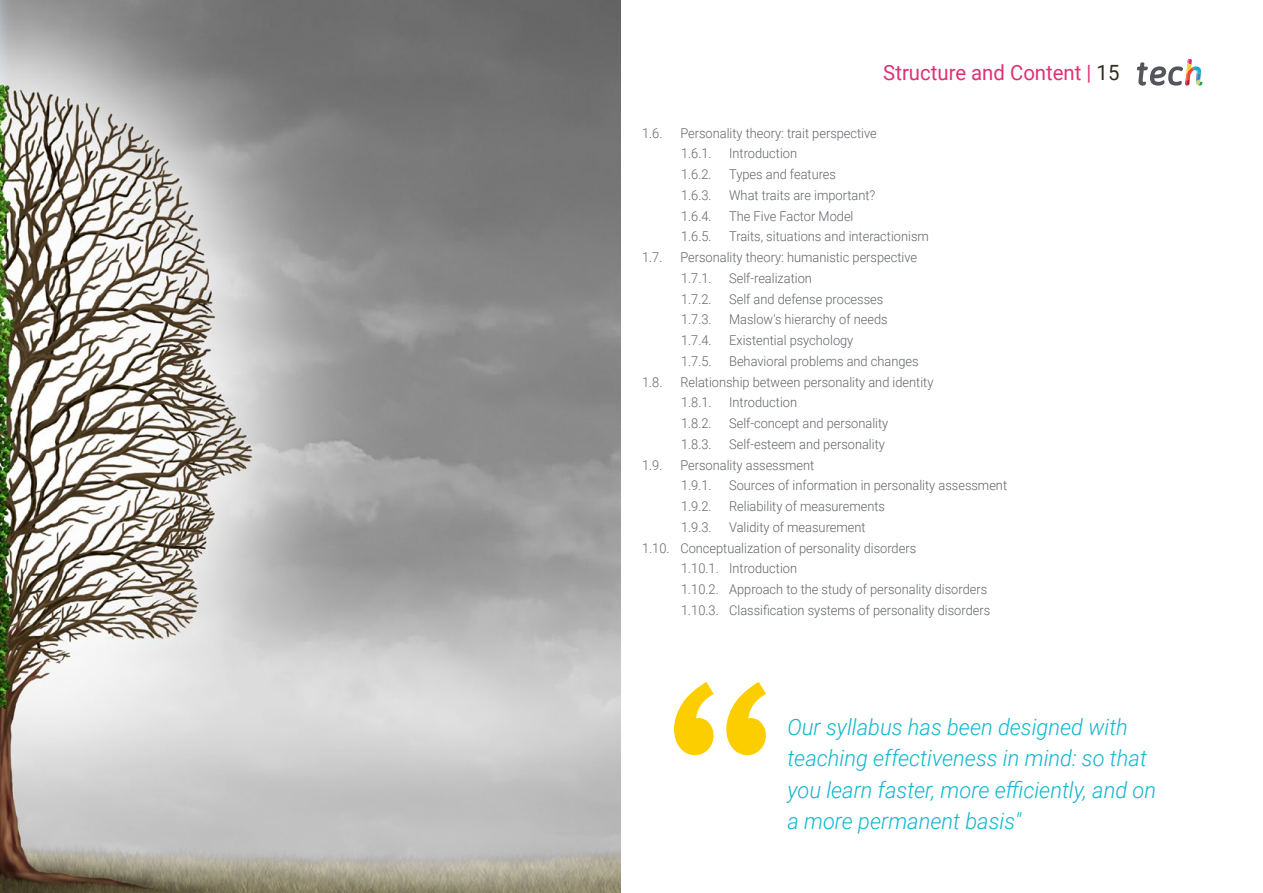
<style>
.page{position:relative;width:1263px;height:893px;background:#fff}
.page>*{position:absolute;margin:0;border:0;box-sizing:border-box;transform-origin:0 0}
.t1{font:italic 300 22.5px/31.5px "Roboto";color:#0fb6cf}
.t2{font:21px "Roboto";color:#df3174}
.t3{font:300 13.5px/20.7px "Roboto";color:#61646a;scale:.95 1}
.s1{color:#312e20}
</style>
<div class="page">
<svg style="left:1137px;top:59px;width:65px;height:27px"></svg>
<svg style="left:674px;top:682px;width:92px;height:73px"></svg>
<img style="left:0;top:0;width:621px;height:893px">
<h2 class="t2" style="left:883px;top:57px;width:238px">Structure and Content | <span class="s1">15</span></h2>
<p class="t3" style="left:642px;top:122px;width:23px">1.6.</p>
<p class="t3" style="left:680px;top:122px;width:208px">Personality theory: trait perspective<br>1.6.1.</p>
<p class="t3" style="left:729px;top:143px;width:73px">Introduction</p>
<p class="t3" style="left:681px;top:164px;width:34px">1.6.2.</p>
<p class="t3" style="left:729px;top:164px;width:114px">Types and features</p>
<p class="t3" style="left:681px;top:184px;width:34px">1.6.3.</p>
<p class="t3" style="left:729px;top:184px;width:155px">What traits are important?</p>
<p class="t3" style="left:681px;top:205px;width:34px">1.6.4.</p>
<p class="t3" style="left:729px;top:205px;width:132px">The Five Factor Model</p>
<p class="t3" style="left:681px;top:226px;width:34px">1.6.5.</p>
<p class="t3" style="left:729px;top:226px;width:212px">Traits, situations and interactionism</p>
<p class="t3" style="left:642px;top:247px;width:23px">1.7.</p>
<p class="t3" style="left:680px;top:247px;width:251px">Personality theory: humanistic perspective<br>1.7.1.</p>
<p class="t3" style="left:729px;top:267px;width:89px">Self-realization</p>
<p class="t3" style="left:681px;top:288px;width:34px">1.7.2.</p>
<p class="t3" style="left:729px;top:288px;width:164px">Self and defense processes</p>
<p class="t3" style="left:681px;top:309px;width:34px">1.7.3.</p>
<p class="t3" style="left:729px;top:309px;width:168px">Maslow's hierarchy of needs</p>
<p class="t3" style="left:681px;top:330px;width:34px">1.7.4.</p>
<p class="t3" style="left:729px;top:330px;width:132px">Existential psychology</p>
<p class="t3" style="left:681px;top:350px;width:34px">1.7.5.</p>
<p class="t3" style="left:729px;top:350px;width:201px">Behavioral problems and changes</p>
<p class="t3" style="left:642px;top:371px;width:23px">1.8.</p>
<p class="t3" style="left:680px;top:371px;width:268px">Relationship between personality and identity<br>1.8.1.</p>
<p class="t3" style="left:729px;top:392px;width:73px">Introduction</p>
<p class="t3" style="left:681px;top:413px;width:34px">1.8.2.</p>
<p class="t3" style="left:729px;top:413px;width:169px">Self-concept and personality</p>
<p class="t3" style="left:681px;top:433px;width:34px">1.8.3.</p>
<p class="t3" style="left:729px;top:433px;width:165px">Self-esteem and personality</p>
<p class="t3" style="left:642px;top:454px;width:23px">1.9.</p>
<p class="t3" style="left:680px;top:454px;width:143px">Personality assessment<br>1.9.1.</p>
<p class="t3" style="left:729px;top:475px;width:294px">Sources of information in personality assessment</p>
<p class="t3" style="left:681px;top:496px;width:34px">1.9.2.</p>
<p class="t3" style="left:729px;top:496px;width:166px">Reliability of measurements</p>
<p class="t3" style="left:681px;top:516px;width:34px">1.9.3.</p>
<p class="t3" style="left:729px;top:516px;width:145px">Validity of measurement</p>
<p class="t3" style="left:642px;top:537px;width:290px">1.10. Conceptualization of personality disorders</p>
<p class="t3" style="left:681px;top:558px;width:124px">1.10.1. Introduction</p>
<p class="t3" style="left:681px;top:579px;width:324px">1.10.2. Approach to the study of personality disorders</p>
<p class="t3" style="left:681px;top:599px;width:327px">1.10.3. Classification systems of personality disorders</p>
<h1 class="t1" style="left:787px;top:710px;width:370px">Our syllabus has been designed with teaching effectiveness in mind: so that you learn faster, more efficiently, and on a more permanent basis"</h1>
</div>
